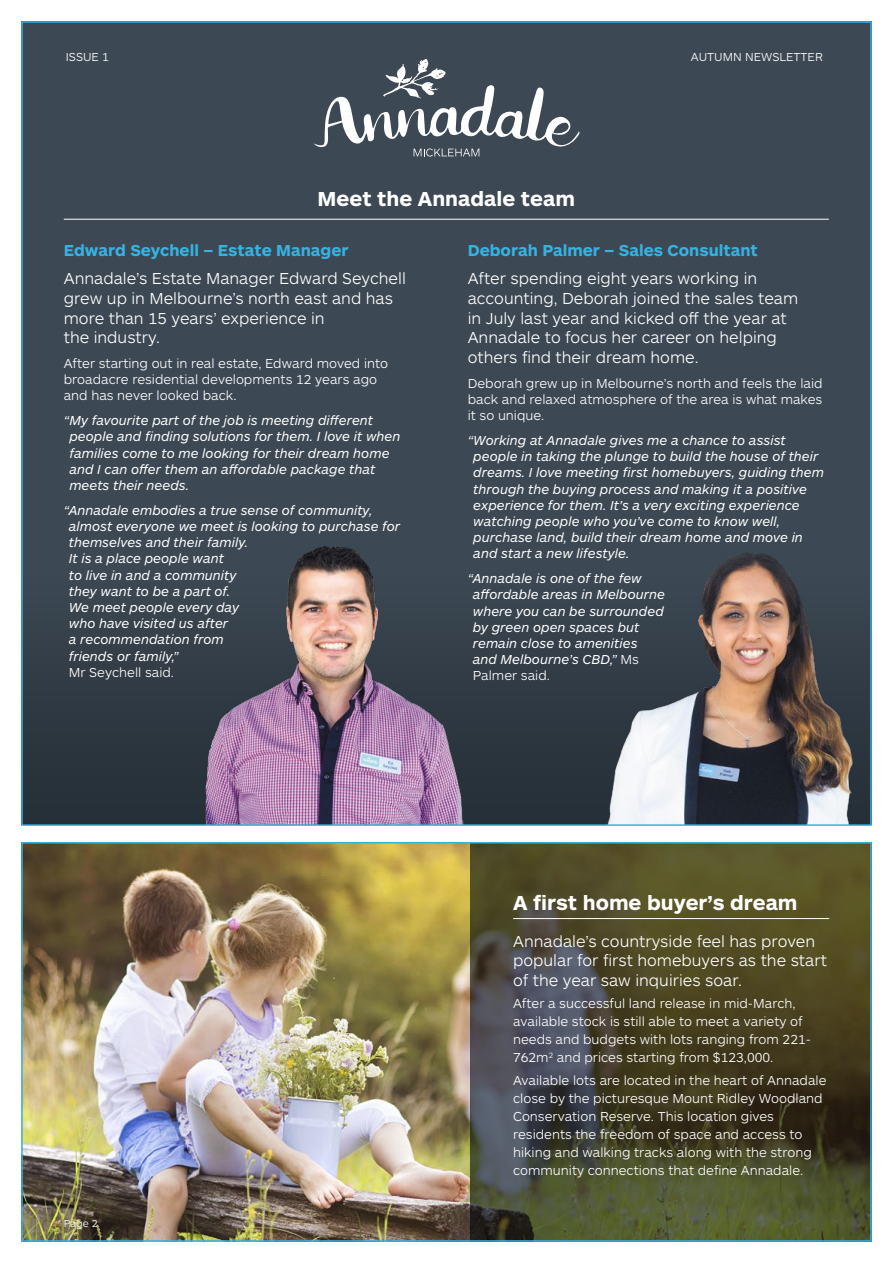
<style>
.page{position:relative;width:893px;height:1263px;background:#fff}
.page>*{position:absolute;margin:0;border:0;box-sizing:border-box;transform-origin:0 0}
.t1{font:700 21px "ARS Maquette Pro";color:#fff}
.t2{font:300 16.5px/19.8px "ARS Maquette Pro";color:#fff}
.t3{font:700 16.5px "ARS Maquette Pro";color:#37b2e2}
.t4{font:italic 13.5px/16.2px "ARS Maquette Pro";color:#fff}
.t5{font:300 13.5px/18px "ARS Maquette Pro";color:#fff}
.t6{font:300 12px "ARS Maquette Pro";color:#fff}
.t7{font:300 10.5px "ARS Maquette Pro";color:#fff}
.s1{font-weight:300;font-style:normal}
</style>
<div class="page">
<div style="left:21px;top:21px;width:851px;height:804px;background:linear-gradient(to bottom,#414f5a,#303a44)"></div>
<svg style="left:314px;top:59px;width:265px;height:98px;background:#5e6972"></svg>
<hr style="left:64px;top:219px;width:765px;height:1px;background:#fff">
<img style="left:24px;top:845px;width:447px;height:394px">
<svg style="left:471px;top:845px;width:398px;height:394px;background:#4a482e"></svg>
<hr style="left:513px;top:918px;width:316px;height:1px;background:#fff">
<img style="left:597px;top:543px;width:272px;height:280px">
<img style="left:204px;top:524px;width:259px;height:299px">
<div style="left:21px;top:842px;width:851px;height:400px;border:2px solid #37b2e2"></div>
<p class="t6" style="left:66px;top:50px;width:45px">ISSUE 1</p>
<p class="t6" style="left:691px;top:50px;width:133px">AUTUMN NEWSLETTER</p>
<h1 class="t1" style="left:318px;top:185px;width:259px">Meet the Annadale team</h1>
<p class="t3" style="left:64px;top:239px;width:286px">Edward Seychell – Estate Manager</p>
<p class="t2" style="left:64px;top:268px;width:344px">Annadale’s Estate Manager Edward Seychell grew up in Melbourne’s north east and has more than 15 years’ experience in<br>the industry.</p>
<p class="t5" style="left:64px;top:355px;width:326px;line-height:16.2px">After starting out in real estate, Edward moved into broadacre residential developments 12 years ago and has never looked back.</p>
<p class="t4" style="left:69px;top:412px;width:333px;text-indent:-6px">“My favourite part of the job is meeting different people and finding solutions for them. I love it when families come to me looking for their dream home and I can offer them an affordable package that meets their needs.</p>
<p class="t4" style="left:69px;top:501px;width:333px;text-indent:-5px">“Annadale embodies a true sense of community, almost everyone we meet is looking to purchase for themselves and their family.<br>It is a place people want<br>to live in and a community<br>they want to be a part of.<br>We meet people every day<br>who have visited us after<br>a recommendation from<br>friends or family,”</p>
<p class="t5" style="left:69px;top:662px;width:107px">Mr Seychell said.</p>
<p class="t3" style="left:468px;top:239px;width:292px">Deborah Palmer – Sales Consultant</p>
<p class="t2" style="left:468px;top:268px;width:332px">After spending eight years working in accounting, Deborah joined the sales team in July last year and kicked off the year at Annadale to focus her career on helping others find their dream home.</p>
<p class="t5" style="left:468px;top:374px;width:356px;line-height:16.2px;text-align:justify">Deborah grew up in Melbourne’s north and feels the laid back and relaxed atmosphere of the area is what makes it so unique.</p>
<p class="t4" style="left:473px;top:431px;width:352px;text-indent:-6px">“Working at Annadale gives me a chance to assist people in taking the plunge to build the house of their dreams. I love meeting first homebuyers, guiding them through the buying process and making it a positive experience for them. It’s a very exciting experience watching people who you’ve come to know well, purchase land, build their dream home and move in and start a new lifestyle.</p>
<p class="t4" style="left:473px;top:570px;width:194px;text-indent:-5px">“Annadale is one of the few affordable areas in Melbourne where you can be surrounded by green open spaces but remain close to amenities and Melbourne’s CBD,” <span class="s1">Ms<br>Palmer said.</span></p>
<p class="t7" style="left:64px;top:1216px;width:35px">Page 2</p>
<h1 class="t1" style="left:513px;top:889px;width:286px">A first home buyer’s dream</h1>
<p class="t2" style="left:513px;top:930px;width:315px">Annadale’s countryside feel has proven popular for first homebuyers as the start of the year saw inquiries soar.</p>
<p class="t5" style="left:513px;top:994px;width:299px">After a successful land release in mid-March, available stock is still able to meet a variety of needs and budgets with lots ranging from 221- 762m<sup>2</sup> and prices starting from $123,000.</p>
<p class="t5" style="left:513px;top:1070px;width:315px">Available lots are located in the heart of Annadale close by the picturesque Mount Ridley Woodland Conservation Reserve. This location gives residents the freedom of space and access to hiking and walking tracks along with the strong community connections that define Annadale.</p>
</div>
